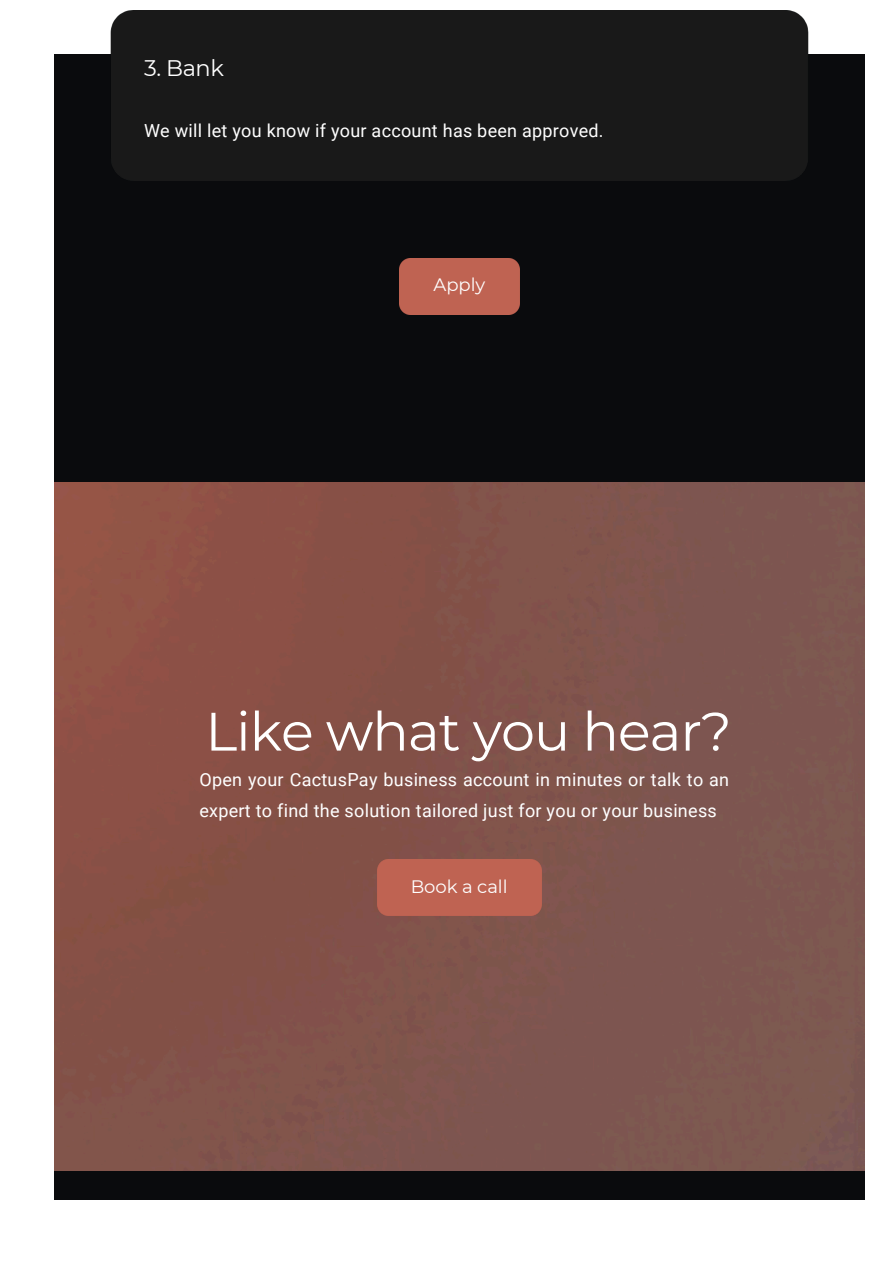
<style>
.page{position:relative;width:894px;height:1264px;background:#fff}
.page>*{position:absolute;margin:0;border:0;box-sizing:border-box;transform-origin:0 0}
.t1{font:54px "Montserrat";letter-spacing:-.02em;color:#fff}
.t2{font:22.5px "Montserrat";color:#fff}
.t3{font:18px/31.5px "Roboto";letter-spacing:.015em;color:#fff}
.t4{font:18px "Montserrat";letter-spacing:-.005em;color:#fff}
</style>
<div class="page">
<div style="left:54px;top:54px;width:810px;height:1145px;background:#0a0b0d"></div>
<img style="left:54px;top:483px;width:810px;height:687px">
<div style="left:110px;top:10px;width:698px;height:170px;background:#191919"></div>
<div style="left:377px;top:860px;width:164px;height:55px;background:#bf6352"></div>
<div style="left:399px;top:259px;width:120px;height:55px;background:#bf6352"></div>
<h1 class="t2" style="left:144px;top:55px;width:81px">3. Bank</h1>
<p class="t3" style="left:144px;top:115px;width:461px">We will let you know if your account has been approved.</p>
<p class="t4" style="left:433px;top:274px;width:53px">Apply</p>
<p class="t1" style="left:205px;top:698px;width:527px">Like what you hear?</p>
<p class="t3" style="left:199px;top:763px;width:531px">Open your CactusPay business account in minutes or talk to an expert to find the solution tailored just for you or your business</p>
<p class="t4" style="left:410px;top:875px;width:98px">Book a call</p>
</div>
